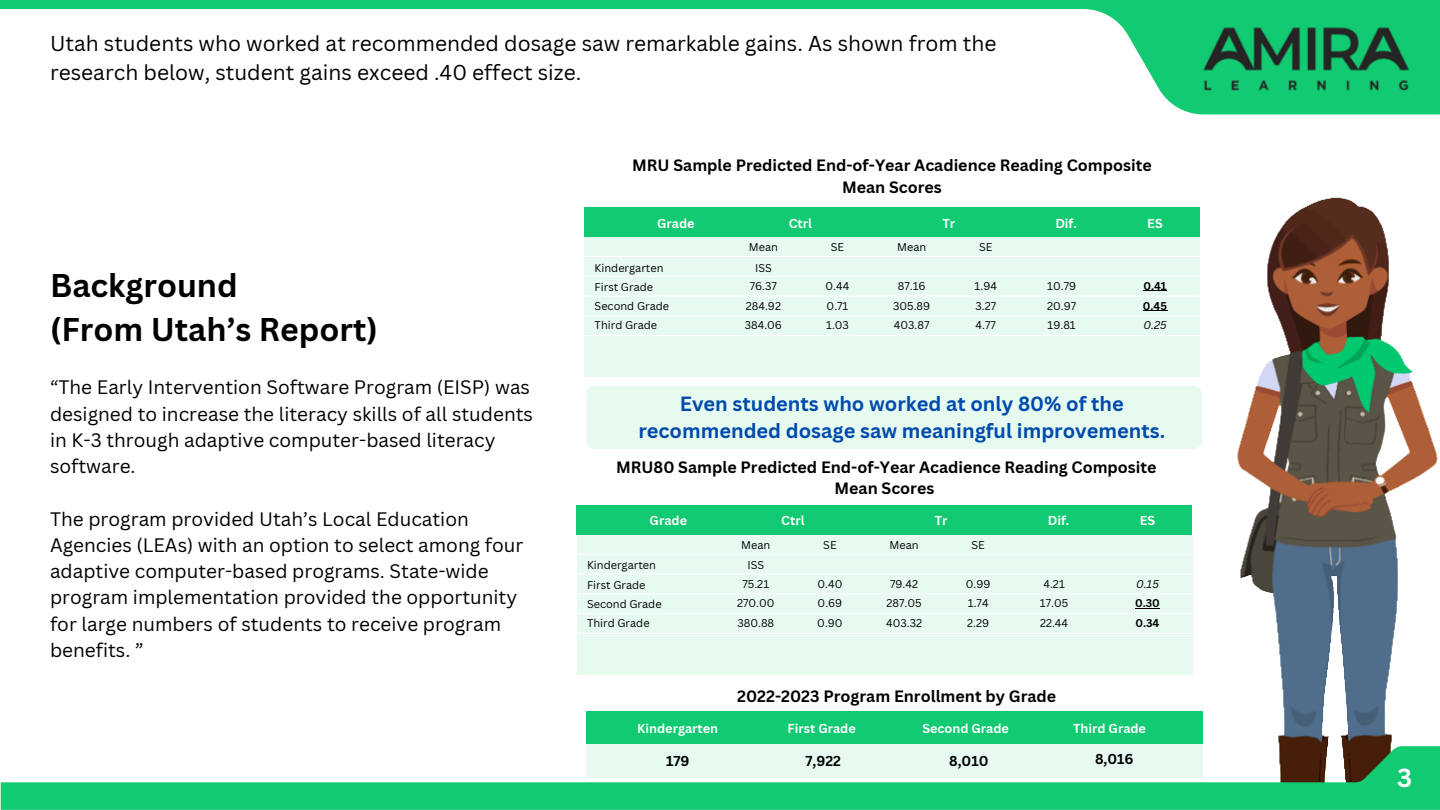
<style>
.page{position:relative;width:1440px;height:810px;background:#fff}
.page>*{position:absolute;margin:0;border:0;box-sizing:border-box;transform-origin:0 0}
.t1{font:700 32px/44.2px "Canva Sans";color:#000}
.t2{font:700 25.4px "Canva Sans";color:#fff}
.t3{font:21px/29.2px "Canva Sans";color:#000}
.t4{font:700 20px/27.8px "Canva Sans";color:#004aad;text-align:center}
.t5{font:19px/26.2px "Canva Sans";color:#000}
.t6{font:700 16px/21.8px "Canva Sans";color:#000;text-align:center}
.t7{font:700 14px "Canva Sans";color:#000}
.t8{font:700 12.6px "Canva Sans";color:#fff}
.t9{font:11px "Canva Sans";color:#000}
.t10{font:700 11px "Canva Sans";color:#000}
.t11{font:italic 11px "Canva Sans";color:#000}
</style>
<div class="page">
<img style="left:1153px;top:197px;width:285px;height:549px">
<svg style="left:0;top:0;width:1440px;height:114px"></svg>
<img style="left:1202px;top:21px;width:213px;height:73px">
<svg style="left:1px;top:746px;width:1439px;height:64px;fill:#11ca71"></svg>
<div style="left:586px;top:711px;width:616px;height:34px;background:#11ca71"></div>
<div style="left:586px;top:745px;width:616px;height:33px;background:#e6faf0"></div>
<div style="left:584px;top:208px;width:616px;height:29px;background:#11ca71"></div>
<div style="left:584px;top:237px;width:616px;height:140px;background:#e6faf0"></div>
<hr style="left:584px;top:256px;width:615px;height:1px;background:#fff">
<hr style="left:584px;top:276px;width:616px;height:1px;background:#fff">
<hr style="left:584px;top:296px;width:615px;height:1px;background:#fff">
<hr style="left:584px;top:315px;width:615px;height:1px;background:#fff">
<hr style="left:584px;top:335px;width:616px;height:1px;background:#fff">
<svg style="left:1143px;top:310px;width:24px;height:1px"></svg>
<div style="left:577px;top:505px;width:615px;height:30px;background:#11ca71"></div>
<div style="left:577px;top:535px;width:615px;height:140px;background:#e6faf0"></div>
<hr style="left:577px;top:554px;width:615px;height:1px;background:#fff">
<hr style="left:577px;top:574px;width:615px;height:1px;background:#fff">
<hr style="left:577px;top:593px;width:615px;height:1px;background:#fff">
<hr style="left:577px;top:613px;width:615px;height:1px;background:#fff">
<hr style="left:577px;top:633px;width:615px;height:1px;background:#fff">
<svg style="left:1135px;top:608px;width:25px;height:1px"></svg>
<div style="left:586px;top:386px;width:616px;height:63px;background:#e6faf0;border-radius:8px"></div>
<p class="t3" style="left:50px;top:28px;width:948px">Utah students who worked at recommended dosage saw remarkable gains. As shown from the research below, student gains exceed .40 effect size.</p>
<h1 class="t6" style="left:632px;top:154px;width:521px">MRU Sample Predicted End-of-Year Acadience Reading Composite<br>Mean Scores</h1>
<p class="t1" style="left:50px;top:262px;width:329px">Background<br>(From Utah’s Report)</p>
<p class="t5" style="left:50px;top:374px;width:485px">“The Early Intervention Software Program (EISP) was designed to increase the literacy skills of all students in K-3 through adaptive computer-based literacy software.</p>
<p class="t5" style="left:50px;top:505px;width:475px">The program provided Utah’s Local Education Agencies (LEAs) with an option to select among four adaptive computer-based programs. State-wide program implementation provided the opportunity for large numbers of students to receive program benefits. ”</p>
<p class="t8" style="left:657px;top:214px;width:39px">Grade</p>
<p class="t8" style="left:789px;top:214px;width:25px">Ctrl</p>
<p class="t8" style="left:942px;top:214px;width:14px">Tr</p>
<p class="t8" style="left:1055px;top:214px;width:23px">Dif.</p>
<p class="t8" style="left:1147px;top:214px;width:17px">ES</p>
<p class="t9" style="left:595px;top:260px;width:70px">Kindergarten</p>
<p class="t9" style="left:595px;top:279px;width:60px">First Grade</p>
<p class="t9" style="left:595px;top:298px;width:76px">Second Grade</p>
<p class="t9" style="left:595px;top:317px;width:64px">Third Grade</p>
<p class="t9" style="left:749px;top:239px;width:31px">Mean</p>
<p class="t9" style="left:831px;top:239px;width:15px">SE</p>
<p class="t9" style="left:897px;top:239px;width:31px">Mean</p>
<p class="t9" style="left:979px;top:239px;width:15px">SE</p>
<p class="t9" style="left:755px;top:260px;width:18px">ISS</p>
<p class="t9" style="left:750px;top:278px;width:29px">76.37</p>
<p class="t9" style="left:746px;top:298px;width:37px">284.92</p>
<p class="t9" style="left:745px;top:318px;width:39px">384.06</p>
<p class="t9" style="left:826px;top:278px;width:25px">0.44</p>
<p class="t9" style="left:827px;top:298px;width:23px">0.71</p>
<p class="t9" style="left:826px;top:318px;width:24px">1.03</p>
<p class="t9" style="left:898px;top:278px;width:29px">87.16</p>
<p class="t9" style="left:893px;top:298px;width:39px">305.89</p>
<p class="t9" style="left:894px;top:318px;width:37px">403.87</p>
<p class="t9" style="left:975px;top:278px;width:24px">1.94</p>
<p class="t9" style="left:975px;top:298px;width:22px">3.27</p>
<p class="t9" style="left:976px;top:318px;width:22px">4.77</p>
<p class="t9" style="left:1047px;top:278px;width:30px">10.79</p>
<p class="t9" style="left:1047px;top:298px;width:31px">20.97</p>
<p class="t9" style="left:1048px;top:318px;width:30px">19.81</p>
<p class="t10" style="left:1143px;top:278px;width:25px">0.41</p>
<p class="t10" style="left:1143px;top:298px;width:26px">0.45</p>
<p class="t11" style="left:1143px;top:318px;width:25px">0.25</p>
<p class="t4" style="left:638px;top:389px;width:528px">Even students who worked at only 80% of the recommended dosage saw meaningful improvements.</p>
<p class="t6" style="left:616px;top:455px;width:542px">MRU80 Sample Predicted End-of-Year Acadience Reading Composite<br>Mean Scores</p>
<p class="t8" style="left:650px;top:512px;width:39px">Grade</p>
<h2 class="t8" style="left:781px;top:512px;width:25px">Ctrl</h2>
<h4 class="t8" style="left:935px;top:512px;width:14px">Tr</h4>
<h6 class="t8" style="left:1048px;top:512px;width:23px">Dif.</h6>
<h6 class="t8" style="left:1140px;top:512px;width:17px">ES</h6>
<p class="t9" style="left:587px;top:558px;width:70px">Kindergarten</p>
<h6 class="t9" style="left:587px;top:577px;width:60px">First Grade</h6>
<h6 class="t9" style="left:587px;top:596px;width:76px">Second Grade</h6>
<h5 class="t9" style="left:587px;top:615px;width:64px">Third Grade</h5>
<p class="t9" style="left:741px;top:537px;width:31px">Mean</p>
<p class="t9" style="left:823px;top:537px;width:15px">SE</p>
<p class="t9" style="left:890px;top:537px;width:31px">Mean</p>
<p class="t9" style="left:972px;top:537px;width:15px">SE</p>
<p class="t9" style="left:747px;top:558px;width:18px">ISS</p>
<p class="t9" style="left:743px;top:576px;width:28px">75.21</p>
<p class="t9" style="left:737px;top:596px;width:39px">270.00</p>
<p class="t9" style="left:737px;top:615px;width:38px">380.88</p>
<p class="t9" style="left:818px;top:576px;width:26px">0.40</p>
<p class="t9" style="left:818px;top:596px;width:26px">0.69</p>
<p class="t9" style="left:817px;top:615px;width:27px">0.90</p>
<p class="t9" style="left:890px;top:576px;width:29px">79.42</p>
<p class="t9" style="left:887px;top:596px;width:37px">287.05</p>
<p class="t9" style="left:886px;top:615px;width:37px">403.32</p>
<p class="t9" style="left:966px;top:576px;width:26px">0.99</p>
<p class="t9" style="left:968px;top:596px;width:22px">1.74</p>
<p class="t9" style="left:967px;top:615px;width:23px">2.29</p>
<p class="t9" style="left:1043px;top:576px;width:23px">4.21</p>
<p class="t9" style="left:1040px;top:596px;width:30px">17.05</p>
<p class="t9" style="left:1040px;top:615px;width:30px">22.44</p>
<h3 class="t6" style="left:737px;top:685px;width:321px">2022-2023 Program Enrollment by Grade</h3>
<p class="t11" style="left:1136px;top:576px;width:24px">0.15</p>
<p class="t10" style="left:1135px;top:596px;width:26px">0.30</p>
<p class="t10" style="left:1135px;top:615px;width:25px">0.34</p>
<p class="t8" style="left:637px;top:719px;width:83px">Kindergarten</p>
<p class="t8" style="left:788px;top:719px;width:70px">First Grade</p>
<h4 class="t8" style="left:922px;top:719px;width:88px">Second Grade</h4>
<h6 class="t8" style="left:1073px;top:719px;width:74px">Third Grade</h6>
<h6 class="t7" style="left:666px;top:751px;width:25px">179</h6>
<h6 class="t7" style="left:805px;top:751px;width:37px">7,922</h6>
<h6 class="t7" style="left:949px;top:751px;width:41px">8,010</h6>
<h5 class="t7" style="left:1095px;top:749px;width:40px">8,016</h5>
<p class="t2" style="left:1397px;top:760px;width:16px">3</p>
</div>
